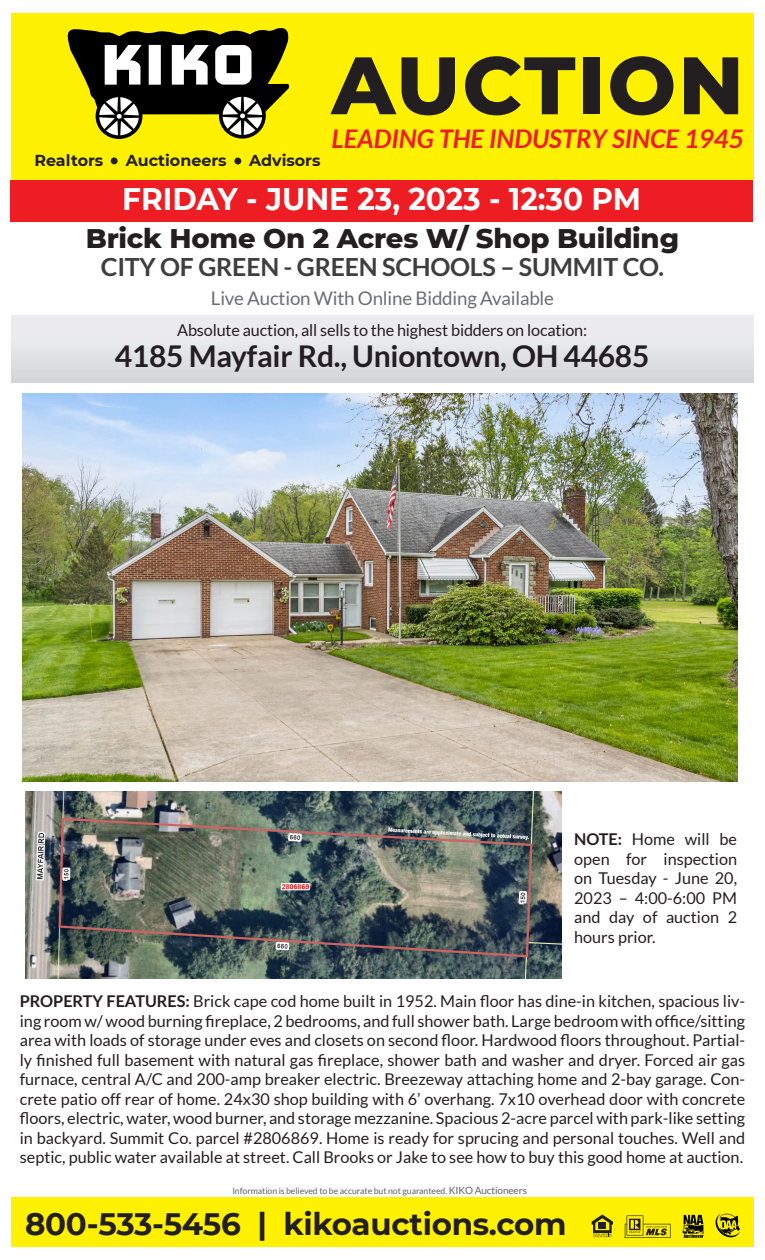
<style>
.page{position:relative;width:765px;height:1260px;background:#fff}
.page>*{position:absolute;margin:0;border:0;box-sizing:border-box;transform-origin:0 0}
.t1{font:800 81.25px "Montserrat";letter-spacing:.025em;color:#231f20}
.t2{font:700 31.25px "Montserrat";color:#fff;scale:.95 1}
.t3{font:700 31px "Montserrat";letter-spacing:-.01em;color:#231f20}
.t4{font:700 30px "Lato";letter-spacing:-.01em;color:#231f20}
.t5{font:800 27.5px "Montserrat";letter-spacing:-.01em;color:#231f20}
.t6{font:italic 700 25.75px "Lato";color:#ee1d23}
.t7{font:700 25px "Lato";letter-spacing:-.01em;color:#3e3e3f}
.t8{font:18.75px "Lato";letter-spacing:-.01em;color:#6c6d70}
.t9{font:16.25px/19.5px "Lato";color:#231f20;text-align:justify}
.t10{font:700 15.88px "Montserrat";color:#231f20}
.t11{font:8.75px "Lato";letter-spacing:-.01em;color:#636366}
.s1{font-weight:700}
.s2{font-size:10px}
</style>
<div class="page">
<div style="left:11px;top:1197px;width:743px;height:49px;background:#fff101"></div>
<svg style="left:592px;top:1215px;width:21px;height:22px"></svg>
<svg style="left:625px;top:1215px;width:45px;height:23px"></svg>
<svg style="left:682px;top:1215px;width:22px;height:23px"></svg>
<svg style="left:716px;top:1214px;width:24px;height:24px"></svg>
<img style="left:22px;top:393px;width:715px;height:388px">
<img style="left:25px;top:792px;width:536px;height:187px">
<div style="left:11px;top:316px;width:743px;height:67px;background:linear-gradient(to bottom,#f2f2f3,#d5d6d8)"></div>
<div style="left:10px;top:180px;width:743px;height:41px;background:#ee1d23"></div>
<div style="left:11px;top:13px;width:743px;height:167px;background:#fff101"></div>
<svg style="left:67px;top:28px;width:223px;height:111px"></svg>
<div style="left:111px;top:157px;width:7px;height:7px;background:#231f20;border-radius:50%"></div>
<div style="left:234px;top:158px;width:7px;height:6px;background:#231f20;border-radius:50%"></div>
<p class="t10" style="left:34px;top:149px;width:70px">Realtors</p>
<p class="t10" style="left:126px;top:149px;width:102px">Auctioneers</p>
<p class="t10" style="left:249px;top:149px;width:73px">Advisors</p>
<p class="t1" style="left:332px;top:26px;width:414px">AUCTION</p>
<p class="t6" style="left:332px;top:124px;width:414px">LEADING THE INDUSTRY SINCE 1945</p>
<p class="t2" style="left:122px;top:177px;width:548px">FRIDAY - JUNE 23, 2023 - 12:30 PM</p>
<p class="t5" style="left:86px;top:218px;width:595px">Brick Home On 2 Acres W/ Shop Building</p>
<p class="t7" style="left:101px;top:253px;width:565px">CITY OF GREEN - GREEN SCHOOLS – SUMMIT CO.</p>
<p class="t8" style="left:211px;top:288px;width:345px">Live Auction With Online Bidding Available</p>
<p class="t9" style="left:177px;top:320px;width:412px">Absolute auction, all sells to the highest bidders on location:</p>
<p class="t4" style="left:115px;top:339px;width:536px">4185 Mayfair Rd., Uniontown, OH 44685</p>
<p class="t9" style="left:574px;top:829px;width:164px"><span class="s1">NOTE:</span> Home will be open for inspection on Tuesday - June 20, 2023 – 4:00-6:00 PM and day of auction 2 hours prior.</p>
<p class="t9" style="left:20px;top:992px;width:727px"><span class="s1">PROPERTY FEATURES:</span> Brick cape cod home built in 1952. Main floor has dine-in kitchen, spacious liv&shy;ing room w/ wood burning fireplace, 2 bedrooms, and full shower bath. Large bedroom with office/sitting area with loads of storage under eves and closets on second floor. Hardwood floors throughout. Partial&shy;ly finished full basement with natural gas fireplace, shower bath and washer and dryer. Forced air gas furnace, central A/C and 200-amp breaker electric. Breezeway attaching home and 2-bay garage. Con&shy;crete patio off rear of home. 24x30 shop building with 6’ overhang. 7x10 overhead door with concrete floors, electric, water, wood burner, and storage mezzanine. Spacious 2-acre parcel with park-like setting in backyard. Summit Co. parcel #2806869. Home is ready for sprucing and personal touches. Well and septic, public water available at street. Call Brooks or Jake to see how to buy this good home at auction.</p>
<p class="t11" style="left:232px;top:1186px;width:296px">Information is believed to be accurate but not guaranteed. <span class="s2">KIKO Auctioneers</span></p>
<p class="t3" style="left:25px;top:1202px;width:543px">800-533-5456 | kikoauctions.com</p>
</div>
